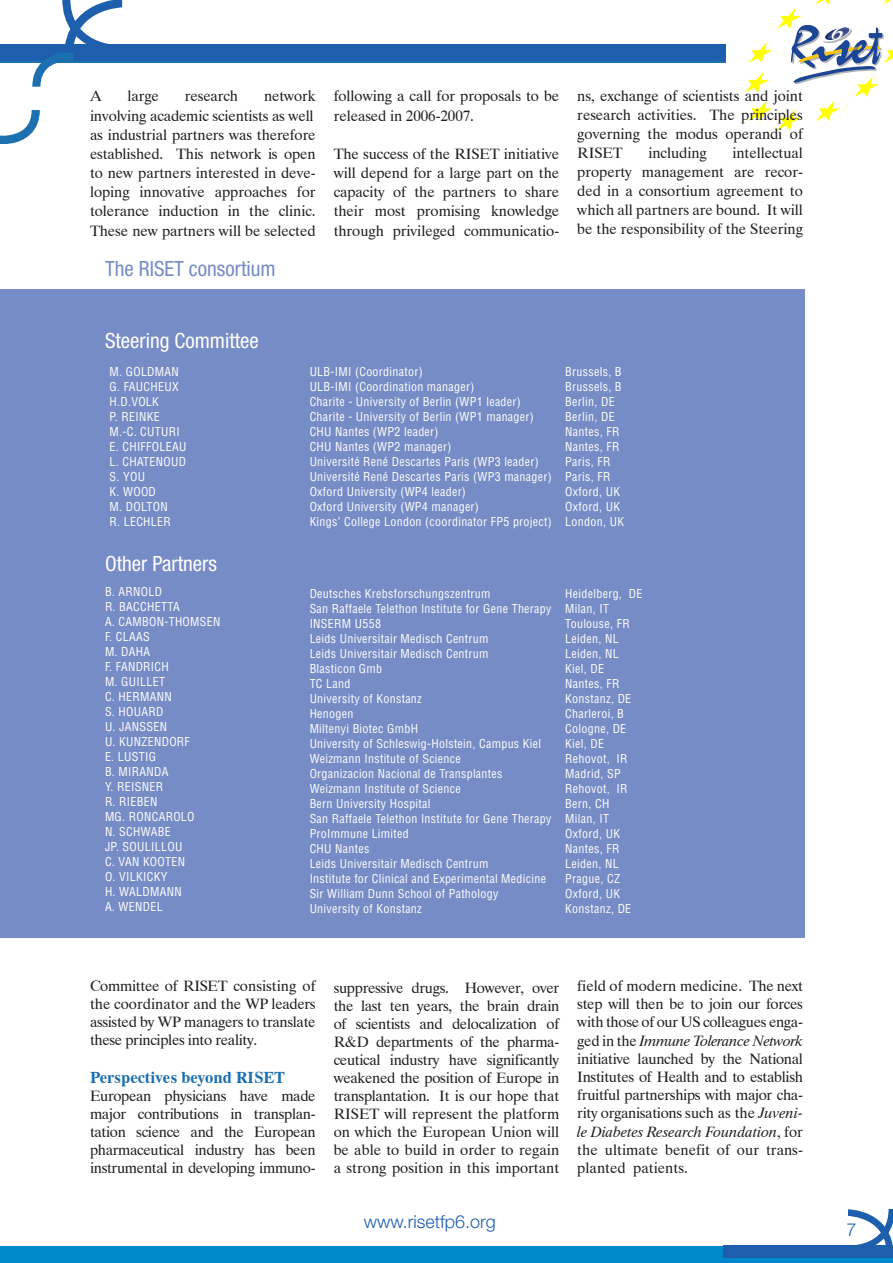
<style>
.page{position:relative;width:893px;height:1263px;background:#fff}
.page>*{position:absolute;margin:0;border:0;box-sizing:border-box;transform-origin:0 0}
.t1{font:condensed 21px "Helvetica Neue";color:#fff}
.t2{font:condensed 21px "Helvetica Neue";color:#768cc6}
.t3{font:300 18px "Helvetica Neue";color:#1d5fad}
.t4{font:700 16.5px "Dutch 801 BT";color:#1c70b0}
.t5{font:15px/18px "Dutch 801 BT";letter-spacing:-.005em;color:#231f20;text-align:justify}
.t6{font:condensed 12px/15px "Helvetica";letter-spacing:.025em;color:#fff}
.s1{font-style:italic}
</style>
<div class="page">
<div style="left:0;top:45px;width:726px;height:16px;background:#1d5fad"></div>
<hr style="left:0;top:61px;width:726px;height:2px;background:#1c70b0">
<svg style="left:32px;top:0;width:90px;height:87px"></svg>
<svg style="left:0;top:110px;width:40px;height:34px"></svg>
<div style="left:0;top:1247px;width:893px;height:16px;background:#0088cd"></div>
<div style="left:723px;top:1245px;width:170px;height:13px;background:#1d5fad"></div>
<svg style="left:848px;top:1209px;width:45px;height:36px"></svg>
<svg style="left:745px;top:0;width:148px;height:130px"></svg>
<div style="left:0;top:290px;width:804px;height:648px;background:#768cc6"></div>
<p class="t5" style="left:90px;top:86px;width:227px;line-height:19.2px;text-align:left;text-indent:174px">network involving academic scientists as well as industrial partners was therefore established. This network is open to new partners interested in deve&shy;loping innovative approaches for tolerance induction in the clinic.<br>These new partners will be selected</p>
<p class="t5" style="left:334px;top:86px;width:227px;line-height:19.2px">following a call for proposals to be released in 2006-2007.</p>
<p class="t5" style="left:90px;top:87px;width:13px">A</p>
<p class="t5" style="left:128px;top:87px;width:33px">large</p>
<p class="t5" style="left:185px;top:87px;width:55px">research</p>
<p class="t5" style="left:334px;top:144px;width:227px;line-height:19.2px">The success of the RISET initiative will depend for a large part on the capacity of the partners to share their most promising knowledge through privileged communicatio-</p>
<h1 class="t2" style="left:105px;top:256px;width:172px">The RISET consortium</h1>
<p class="t5" style="left:577px;top:87px;width:227px;line-height:18.9px">ns, exchange of scientists and joint research activities. The principles governing the modus operandi of RISET</p>
<p class="t5" style="left:577px;top:143px;width:227px;line-height:18.9px;text-indent:155px">intellectual property management are recor&shy;ded in a consortium agreement to which all partners are bound. It will be the responsibility of the Steering</p>
<p class="t5" style="left:648px;top:144px;width:60px">including</p>
<h1 class="t1" style="left:105px;top:329px;width:155px">Steering Committee</h1>
<p class="t6" style="left:109px;top:364px;width:78px">M. GOLDMAN<br>G. FAUCHEUX<br>H.D.VOLK<br>P. REINKE<br>M.-C. CUTURI<br>E. CHIFFOLEAU<br>L. CHATENOUD<br>S. YOU<br>K. WOOD<br>M. DOLTON<br>R. LECHLER</p>
<p class="t6" style="left:310px;top:364px;width:244px">ULB-IMI (Coordinator)<br>ULB-IMI (Coordination manager)<br>Charite - University of Berlin (WP1 leader)<br>Charite - University of Berlin (WP1 manager)<br>CHU Nantes (WP2 leader)<br>CHU Nantes (WP2 manager)<br>Université René Descartes Paris (WP3 leader)<br>Université René Descartes Paris (WP3 manager)<br>Oxford University (WP4 leader)<br>Oxford University (WP4 manager)<br>Kings’ College London (coordinator FP5 project)</p>
<p class="t6" style="left:565px;top:364px;width:60px">Brussels, B<br>Brussels, B<br>Berlin, DE<br>Berlin, DE<br>Nantes, FR<br>Nantes, FR<br>Paris, FR<br>Paris, FR<br>Oxford, UK<br>Oxford, UK<br>London, UK</p>
<h1 class="t1" style="left:105px;top:552px;width:113px">Other Partners</h1>
<p class="t6" style="left:105px;top:584px;width:117px">B. ARNOLD<br>R. BACCHETTA<br>A. CAMBON-THOMSEN<br>F. CLAAS<br>M. DAHA<br>F. FANDRICH<br>M. GUILLET<br>C. HERMANN<br>S. HOUARD<br>U. JANSSEN<br>U. KUNZENDORF<br>E. LUSTIG<br>B. MIRANDA<br>Y. REISNER<br>R. RIEBEN<br>MG. RONCAROLO<br>N. SCHWABE<br>JP. SOULILLOU<br>C. VAN KOOTEN<br>O. VILKICKY<br>H. WALDMANN<br>A. WENDEL</p>
<p class="t6" style="left:310px;top:586px;width:243px">Deutsches Krebsforschungszentrum<br>San Raffaele Telethon Institute for Gene Therapy<br>INSERM U558<br>Leids Universitair Medisch Centrum<br>Leids Universitair Medisch Centrum<br>Blasticon Gmb<br>TC Land<br>University of Konstanz<br>Henogen<br>Miltenyi Biotec GmbH<br>University of Schleswig-Holstein, Campus Kiel<br>Weizmann Institute of Science<br>Organizacion Nacional de Transplantes<br>Weizmann Institute of Science<br>Bern University Hospital<br>San Raffaele Telethon Institute for Gene Therapy<br>ProImmune Limited<br>CHU Nantes<br>Leids Universitair Medisch Centrum<br>Institute for Clinical and Experimental Medicine<br>Sir William Dunn School of Pathology<br>University of Konstanz</p>
<p class="t6" style="left:565px;top:586px;width:79px">Heidelberg, DE<br>Milan, IT<br>Toulouse, FR<br>Leiden, NL<br>Leiden, NL<br>Kiel, DE<br>Nantes, FR<br>Konstanz, DE<br>Charleroi, B<br>Cologne, DE<br>Kiel, DE<br>Rehovot, IR<br>Madrid, SP<br>Rehovot, IR<br>Bern, CH<br>Milan, IT<br>Oxford, UK<br>Nantes, FR<br>Leiden, NL<br>Prague, CZ<br>Oxford, UK<br>Konstanz, DE</p>
<p class="t5" style="left:90px;top:977px;width:227px">Committee of RISET consisting of the coordinator and the WP leaders assisted by WP managers to translate these principles into reality.</p>
<p class="t4" style="left:90px;top:1067px;width:196px">Perspectives beyond RISET</p>
<p class="t5" style="left:90px;top:1086px;width:227px">European physicians have made major contributions in transplan&shy;tation science and the European pharmaceutical industry has been instrumental in developing immuno-</p>
<p class="t5" style="left:334px;top:978px;width:227px">suppressive drugs. However, over the last ten years, the brain drain of scientists and delocalization of R&amp;D departments of the pharma&shy;ceutical industry have significantly weakened the position of Europe in transplantation. It is our hope that RISET will represent the platform on which the European Union will be able to build in order to regain a strong position in this important</p>
<p class="t5" style="left:577px;top:977px;width:227px">field of modern medicine. The next step will then be to join our forces with those of our US colleagues enga&shy;ged in the <span class="s1">Immune Tolerance Network </span>initiative launched by the National Institutes of Health and to establish fruitful partnerships with major cha&shy;rity organisations such as the <span class="s1">Juveni&shy;le Diabetes Research Foundation</span>, for the ultimate benefit of our trans&shy;planted patients.</p>
<p class="t3" style="left:364px;top:1211px;width:134px">www.risetfp6.org</p>
<p class="t3" style="left:846px;top:1218px;width:12px">7</p>
</div>
